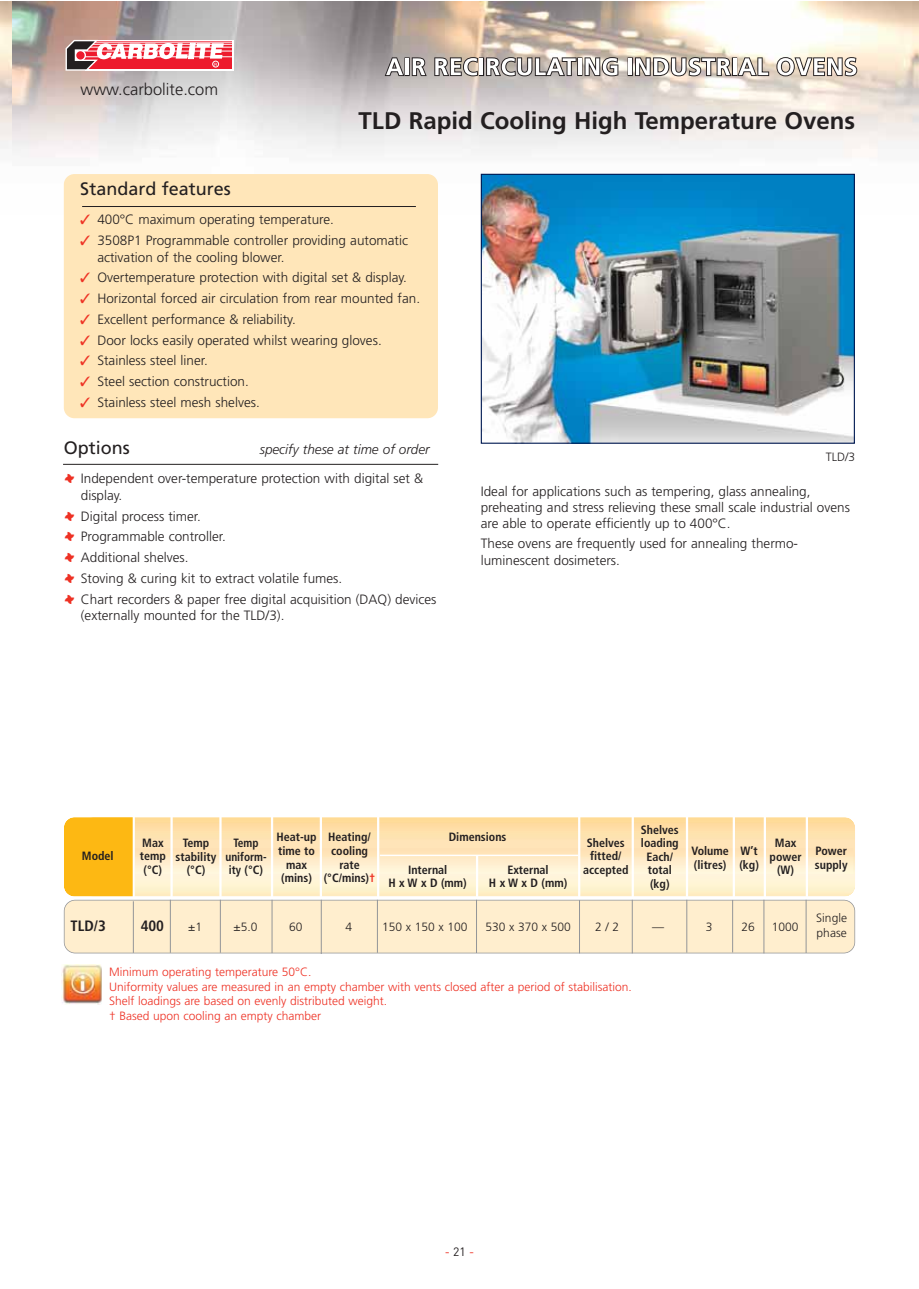
<style>
.page{position:relative;width:919px;height:1289px;background:#fff}
.page>*{position:absolute;margin:0;border:0;box-sizing:border-box;transform-origin:0 0}
.t1{font:700 24px "Frutiger";color:#231f20}
.t2{font:18px "Frutiger";color:#231f20}
.t3{font:300 16.5px "Frutiger";color:#231f20}
.t4{font:700 condensed 15px "Frutiger";color:#231f20}
.t5{font:300 13.5px/20.7px "Frutiger";color:#231f20}
.t6{font:italic 300 13.5px "Frutiger";color:#231f20}
.t7{font:700 condensed 12px/13.5px "Frutiger";color:#231f20;text-align:center}
.t8{font:300 12px/14.4px "Frutiger";color:#ee3124}
.t9{font:300 12px/15.8px "Frutiger";color:#231f20}
.t10{font:700 condensed 12px/13.5px "Frutiger";color:#231f20;text-align:center;scale:.95 1}
.t11{font:12px "DIN";color:#ee3124}
.t12{font:4.35px "Helvetica";color:#fff}
.s1{color:#ee3224}
.s2{color:#231f20}
</style>
<div class="page">
<img style="left:61px;top:964px;width:41px;height:40px">
<div style="left:64px;top:900px;width:790px;height:53px;background:#ffeece;border-radius:11px"></div>
<div style="left:64px;top:899px;width:791px;height:54px;border:2px solid #939598;border-radius:11px"></div>
<hr style="left:732px;top:899px;width:1px;height:53px;background:#939598">
<img style="left:0;top:1px;width:918px;height:213px">
<div style="left:479px;top:57px;width:5px;height:19px;border:2px solid #231f20"></div>
<div style="left:577px;top:57px;width:5px;height:19px;border:2px solid #231f20"></div>
<div style="left:627px;top:57px;width:5px;height:19px;border:2px solid #231f20"></div>
<div style="left:776px;top:57px;width:18px;height:19px;border:2px solid #231f20;border-radius:50%"></div>
<svg style="left:384px;top:50px;width:95px;height:27px"></svg>
<hr style="left:479px;top:58px;width:4px;height:17px;background:#fff">
<svg style="left:485px;top:50px;width:92px;height:27px"></svg>
<hr style="left:578px;top:58px;width:3px;height:17px;background:#fff">
<svg style="left:583px;top:54px;width:36px;height:25px"></svg>
<hr style="left:628px;top:58px;width:4px;height:17px;background:#fff">
<svg style="left:634px;top:50px;width:136px;height:29px"></svg>
<svg style="left:777px;top:54px;width:81px;height:30px"></svg>
<img style="left:482px;top:176px;width:370px;height:266px">
<div style="left:480px;top:174px;width:374px;height:270px;border:1px solid #001952"></div>
<div style="left:64px;top:174px;width:374px;height:244px;background:#ffe6b9;border-radius:11px"></div>
<hr style="left:82px;top:206px;width:334px;height:1px;background:#231f20">
<hr style="left:63px;top:464px;width:375px;height:1px;background:#231f20">
<svg style="left:224px;top:41px;width:8px;height:28px"></svg>
<hr style="left:75px;top:42px;width:157px;height:1px;background:#fff">
<hr style="left:75px;top:44px;width:157px;height:1px;background:#fff">
<hr style="left:171px;top:47px;width:61px;height:1px;background:#fff">
<hr style="left:75px;top:51px;width:157px;height:1px;background:#fff">
<hr style="left:75px;top:56px;width:157px;height:1px;background:#fff">
<svg style="left:66px;top:40px;width:158px;height:31px"></svg>
<hr style="left:170px;top:899px;width:1px;height:53px;background:#939598">
<hr style="left:133px;top:901px;width:1px;height:51px;background:#939598">
<hr style="left:220px;top:899px;width:1px;height:53px;background:#939598">
<hr style="left:272px;top:899px;width:1px;height:54px;background:#939598">
<hr style="left:321px;top:899px;width:1px;height:55px;background:#939598">
<hr style="left:377px;top:899px;width:1px;height:53px;background:#939598">
<hr style="left:476px;top:899px;width:1px;height:54px;background:#939598">
<hr style="left:805px;top:899px;width:1px;height:54px;background:#939598">
<hr style="left:632px;top:899px;width:1px;height:54px;background:#939598">
<hr style="left:579px;top:900px;width:1px;height:53px;background:#939598">
<hr style="left:686px;top:899px;width:1px;height:53px;background:#939598">
<hr style="left:763px;top:899px;width:1px;height:54px;background:#939598">
<img style="left:135px;top:817px;width:718px;height:5px">
<img style="left:135px;top:822px;width:720px;height:74px">
<div style="left:64px;top:817px;width:70px;height:79px;background:#fdb813"></div>
<hr style="left:133px;top:817px;width:2px;height:81px;background:#fff">
<hr style="left:170px;top:817px;width:3px;height:81px;background:#fff">
<hr style="left:219px;top:817px;width:2px;height:79px;background:#fff">
<hr style="left:377px;top:817px;width:2px;height:80px;background:#fff">
<hr style="left:271px;top:817px;width:2px;height:81px;background:#fff">
<hr style="left:320px;top:817px;width:2px;height:79px;background:#fff">
<hr style="left:631px;top:817px;width:3px;height:80px;background:#fff">
<hr style="left:578px;top:815px;width:2px;height:83px;background:#fff">
<hr style="left:685px;top:817px;width:3px;height:79px;background:#fff">
<hr style="left:732px;top:817px;width:3px;height:80px;background:#fff">
<hr style="left:763px;top:817px;width:3px;height:80px;background:#fff">
<hr style="left:805px;top:817px;width:3px;height:79px;background:#fff">
<hr style="left:476px;top:856px;width:2px;height:40px;background:#fff">
<hr style="left:380px;top:854px;width:198px;height:2px;background:#fff">
<p class="t12" style="left:214px;top:62px;width:5px">R</p>
<p class="t3" style="left:81px;top:82px;width:139px">www.carbolite.com</p>
<h1 class="t1" style="left:358px;top:111px;width:498px">TLD Rapid Cooling High Temperature Ovens</h1>
<h2 class="t2" style="left:80px;top:182px;width:152px">Standard features</h2>
<p class="t5" style="left:80px;top:210px;width:255px"><span class="s1">✓</span> 400°C maximum operating temperature.</p>
<p class="t5" style="left:97px;top:233px;width:312px;line-height:16.5px;text-indent:-17px"><span class="s1">✓</span> 3508P1 Programmable controller providing automatic activation of the cooling blower.</p>
<p class="t5" style="left:80px;top:268px;width:328px"><span class="s1">✓</span> Overtemperature protection with digital set &amp; display.</p>
<p class="t5" style="left:80px;top:289px;width:341px"><span class="s1">✓</span> Horizontal forced air circulation from rear mounted fan.</p>
<p class="t5" style="left:80px;top:310px;width:217px"><span class="s1">✓</span> Excellent performance &amp; reliability.</p>
<p class="t5" style="left:80px;top:331px;width:303px"><span class="s1">✓</span> Door locks easily operated whilst wearing gloves.</p>
<p class="t5" style="left:80px;top:351px;width:129px"><span class="s1">✓</span> Stainless steel liner.</p>
<p class="t5" style="left:80px;top:372px;width:170px"><span class="s1">✓</span> Steel section construction.</p>
<p class="t5" style="left:80px;top:393px;width:181px"><span class="s1">✓</span> Stainless steel mesh shelves.</p>
<h2 class="t2" style="left:64px;top:440px;width:67px">Options</h2>
<p class="t9" style="left:825px;top:449px;width:31px">TLD/3</p>
<p class="t6" style="left:260px;top:444px;width:171px">specify these at time of order</p>
<p class="t5" style="left:81px;top:471px;width:344px;line-height:16.5px">Independent over-temperature protection with digital set &amp; display.</p>
<p class="t5" style="left:81px;top:506px;width:357px">Digital process timer.<br>Programmable controller.<br>Additional shelves.<br>Stoving &amp; curing kit to extract volatile fumes.<br>Chart recorders &amp; paper free digital acquisition (DAQ) devices</p>
<p class="t5" style="left:81px;top:606px;width:205px">(externally mounted for the TLD/3).</p>
<p class="t5" style="left:480px;top:484px;width:370px;line-height:16.2px">Ideal for applications such as tempering, glass annealing, preheating and stress relieving these small scale industrial ovens are able to operate efficiently up to 400°C.</p>
<p class="t5" style="left:480px;top:536px;width:319px;line-height:16.2px">These ovens are frequently used for annealing thermo&shy;luminescent dosimeters.</p>
<p class="t7" style="left:82px;top:850px;width:33px">Model</p>
<p class="t7" style="left:140px;top:837px;width:27px">Max temp (°C)</p>
<p class="t7" style="left:176px;top:837px;width:42px">Temp stability (°C)</p>
<p class="t10" style="left:225px;top:837px;width:45px">Temp uniform&shy;ity (°C)</p>
<p class="t7" style="left:448px;top:831px;width:59px">Dimensions</p>
<p class="t7" style="left:388px;top:864px;width:80px">Internal<br>H x W x D (mm)</p>
<p class="t7" style="left:489px;top:864px;width:80px">External<br>H x W x D (mm)</p>
<p class="t7" style="left:324px;top:831px;width:53px">Heating/ cooling rate (°C/mins)<span class="s1">†</span></p>
<p class="t7" style="left:276px;top:831px;width:42px">Heat-up time to max (mins)</p>
<p class="t7" style="left:583px;top:837px;width:47px">Shelves fitted/ accepted</p>
<p class="t7" style="left:640px;top:823px;width:39px">Shelves loading<br>Each/ total (kg)</p>
<p class="t7" style="left:691px;top:845px;width:39px;text-align:left">Volume (litres)</p>
<p class="t7" style="left:769px;top:837px;width:33px">Max power (W)</p>
<p class="t7" style="left:739px;top:845px;width:21px;text-align:left">W’t (kg)</p>
<p class="t7" style="left:814px;top:845px;width:34px;text-align:left">Power supply</p>
<p class="t4" style="left:71px;top:919px;width:37px">TLD/3</p>
<p class="t4" style="left:141px;top:919px;width:25px">400</p>
<p class="t9" style="left:188px;top:919px;width:15px">±1</p>
<p class="t9" style="left:233px;top:919px;width:25px">±5.0</p>
<p class="t9" style="left:289px;top:919px;width:15px">60</p>
<p class="t9" style="left:345px;top:919px;width:8px">4</p>
<p class="t9" style="left:382px;top:919px;width:87px">150 x 150 x 100</p>
<p class="t9" style="left:485px;top:919px;width:87px">530 x 370 x 500</p>
<p class="t9" style="left:595px;top:919px;width:26px">2 / 2</p>
<p class="t9" style="left:652px;top:919px;width:13px">—</p>
<p class="t9" style="left:705px;top:919px;width:8px">3</p>
<p class="t9" style="left:741px;top:919px;width:15px">26</p>
<p class="t9" style="left:771px;top:919px;width:28px">1000</p>
<p class="t9" style="left:816px;top:910px;width:32px">Single phase</p>
<p class="t8" style="left:109px;top:965px;width:524px">Minimum operating temperature 50°C.<br>Uniformity values are measured in an empty chamber with vents closed after a period of stabilisation.<br>Shelf loadings are based on evenly distributed weight.<br>† Based upon cooling an empty chamber</p>
<p class="t11" style="left:445px;top:1243px;width:31px">-<span class="s2">21</span>-</p>
</div>
